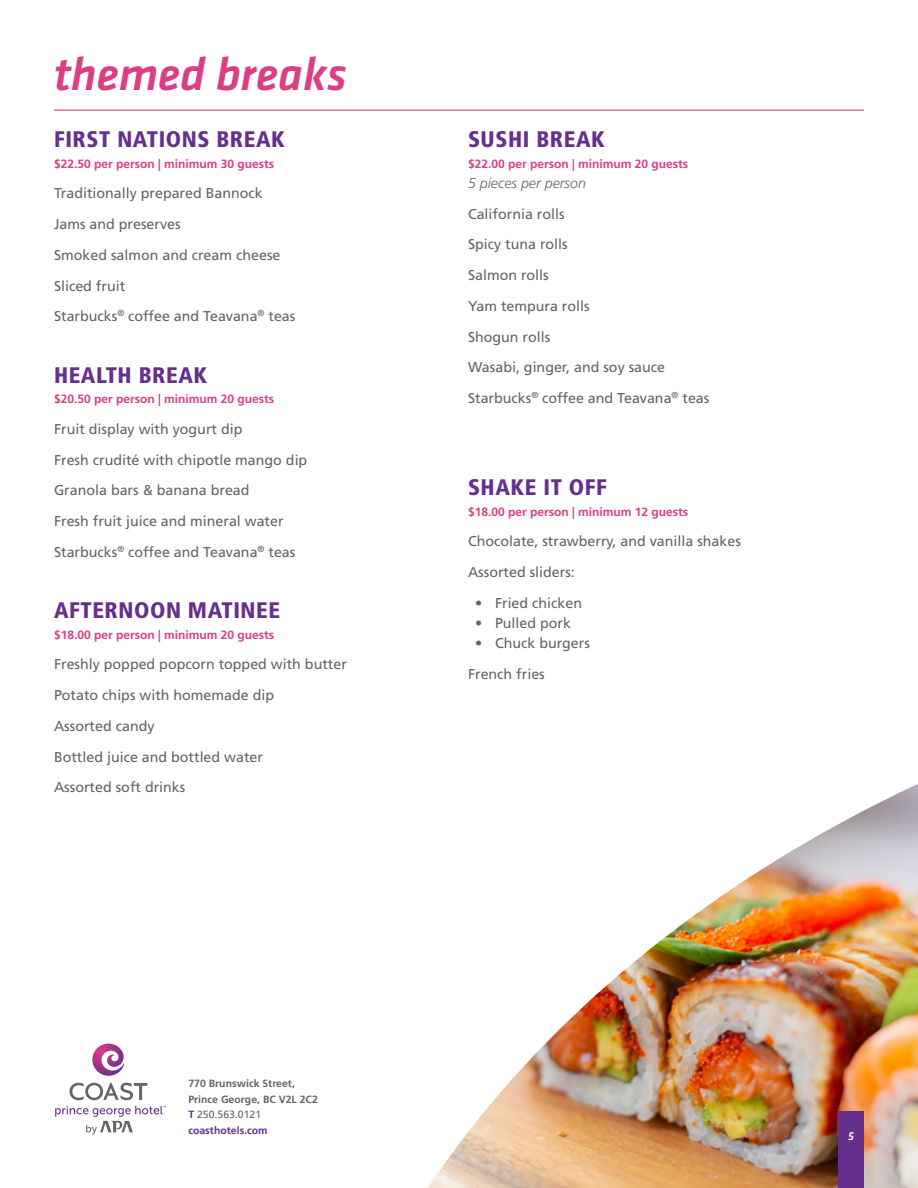
<style>
.page{position:relative;width:918px;height:1188px;background:#fff}
.page>*{position:absolute;margin:0;border:0;box-sizing:border-box;transform-origin:0 0}
.t1{font:italic 500 48px "Klavika";color:#da3e85}
.t2{font:900 condensed 22.5px "Frutiger LT Std";letter-spacing:.025em;color:#662e8d}
.t3{font:14.25px/30.8px "Frutiger LT Std";color:#636466}
.t4{font:italic 300 14.25px "Frutiger LT Std";color:#636466}
.t5{font:700 12px "Frutiger LT Std";color:#da3e85}
.t6{font:italic 500 12px "Klavika";color:#fff}
.t7{font:700 10.5px/15.8px "Frutiger LT Std";color:#636466}
.s1{color:#662e8d}
.s2{font-weight:400}
</style>
<div class="page">
<img style="left:428px;top:784px;width:490px;height:404px">
<hr style="left:54px;top:110px;width:810px;height:1px;background:#da3e85">
<svg style="left:69px;top:1083px;width:78px;height:17px"></svg>
<svg style="left:55px;top:1106px;width:111px;height:29px"></svg>
<svg style="left:92px;top:1044px;width:33px;height:32px"></svg>
<div style="left:838px;top:1112px;width:26px;height:76px;background:#662e8d"></div>
<h1 class="t1" style="left:54px;top:48px;width:294px">themed breaks</h1>
<h2 class="t2" style="left:54px;top:126px;width:233px">FIRST NATIONS BREAK</h2>
<p class="t5" style="left:54px;top:156px;width:222px">$22.50 per person | minimum 30 guests</p>
<p class="t3" style="left:54px;top:178px;width:243px">Traditionally prepared Bannock<br>Jams and preserves<br>Smoked salmon and cream cheese<br>Sliced fruit<br>Starbucks<sup>®</sup> coffee and Teavana<sup>®</sup> teas</p>
<h2 class="t2" style="left:54px;top:362px;width:155px">HEALTH BREAK</h2>
<p class="t5" style="left:54px;top:392px;width:222px">$20.50 per person | minimum 20 guests</p>
<p class="t3" style="left:54px;top:414px;width:255px">Fruit display with yogurt dip<br>Fresh crudité with chipotle mango dip Granola bars &amp; banana bread<br>Fresh fruit juice and mineral water Starbucks<sup>®</sup> coffee and Teavana<sup>®</sup> teas</p>
<h2 class="t2" style="left:54px;top:597px;width:228px">AFTERNOON MATINEE</h2>
<p class="t5" style="left:54px;top:627px;width:222px">$18.00 per person | minimum 20 guests</p>
<p class="t3" style="left:54px;top:649px;width:294px">Freshly popped popcorn topped with butter<br>Potato chips with homemade dip<br>Assorted candy<br>Bottled juice and bottled water<br>Assorted soft drinks</p>
<p class="t7" style="left:188px;top:1075px;width:131px">770 Brunswick Street,<br>Prince George, BC V2L 2C2<br><span class="s1">T</span> <span class="s2">250.563.0121 </span><span class="s1">coasthotels.com</span></p>
<h2 class="t2" style="left:468px;top:126px;width:138px">SUSHI BREAK</h2>
<p class="t5" style="left:468px;top:156px;width:222px">$22.00 per person | minimum 20 guests</p>
<p class="t4" style="left:468px;top:175px;width:119px">5 pieces per person</p>
<p class="t3" style="left:468px;top:198px;width:243px">California rolls<br>Spicy tuna rolls<br>Salmon rolls<br>Yam tempura rolls<br>Shogun rolls<br>Wasabi, ginger, and soy sauce<br>Starbucks<sup>®</sup> coffee and Teavana<sup>®</sup> teas</p>
<h2 class="t2" style="left:468px;top:474px;width:141px">SHAKE IT OFF</h2>
<p class="t5" style="left:468px;top:504px;width:222px">$18.00 per person | minimum 12 guests</p>
<p class="t3" style="left:468px;top:526px;width:274px">Chocolate, strawberry, and vanilla shakes<br>Assorted sliders:</p>
<p class="t3" style="left:475px;top:588px;width:108px">• Fried chicken</p>
<p class="t3" style="left:475px;top:608px;width:97px">• Pulled pork</p>
<p class="t3" style="left:468px;top:628px;width:124px;text-indent:7px">• Chuck burgers<br>French fries</p>
<p class="t6" style="left:848px;top:1129px;width:7px">5</p>
</div>
